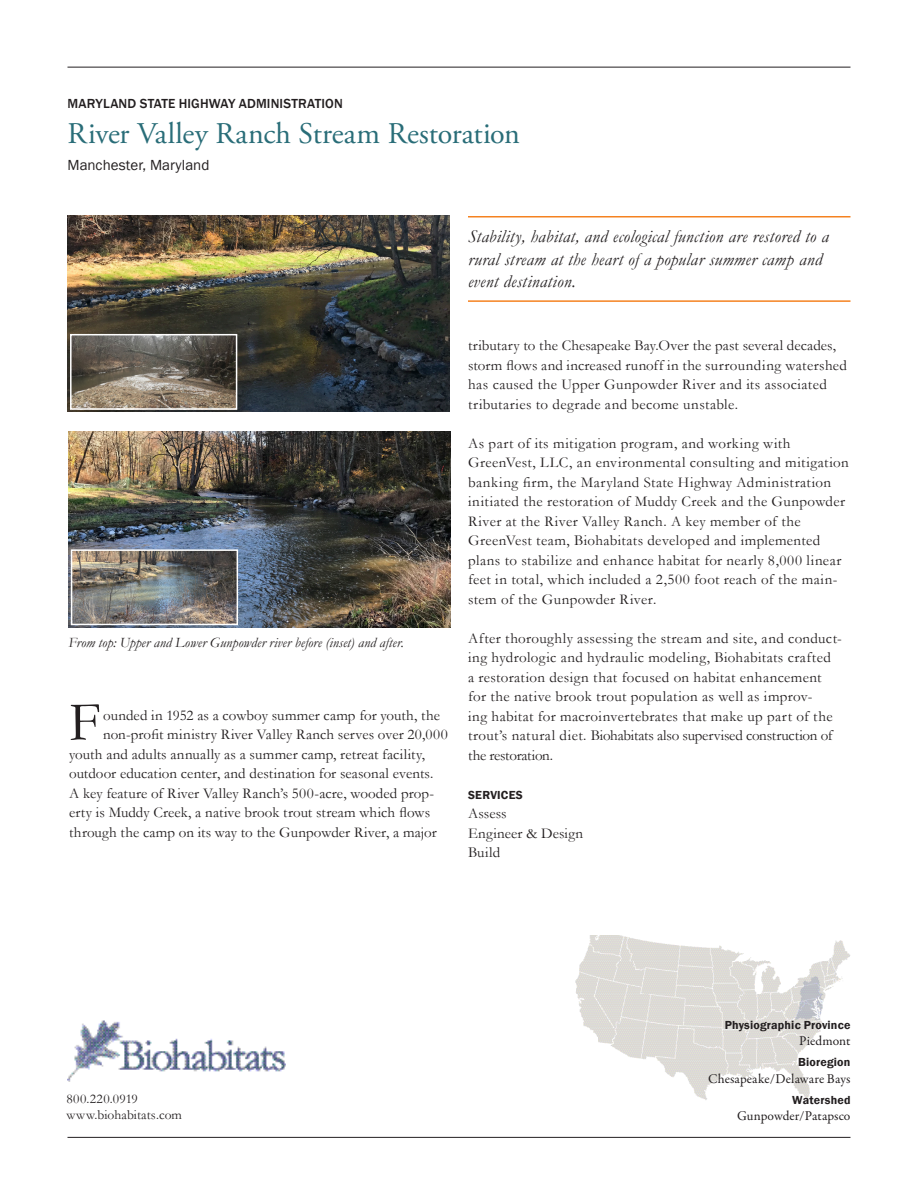
<style>
.page{position:relative;width:918px;height:1188px;background:#fff}
.page>*{position:absolute;margin:0;border:0;box-sizing:border-box;transform-origin:0 0}
.text_with_initial_ca{font:55.5px "Garamond";color:#231f20}
.head_2{font:30px "Adobe Garamond Pro";color:#296d78}
.wow_statement{font:italic 18px/22.5px "Garamond";letter-spacing:.02em;color:#231f20}
.text{font:15px/19.5px "Garamond";letter-spacing:.02em;color:#231f20}
.text_with_initial_ca-2{font:15px "Garamond";letter-spacing:.005em;color:#231f20}
.head_3{font:15px "Franklin Gothic";color:#231f20}
.t1{font:italic 14.25px "Garamond";letter-spacing:.01em;color:#231f20}
.geographic_fact{font:13.5px "Garamond Premr Pro";letter-spacing:.005em;color:#231f20}
.head_1{font:500 13.5px "Franklin Gothic";letter-spacing:.01em;color:#231f20}
.phone_web{font:13.5px "Garamond";letter-spacing:.005em;color:#231f20}
.phone_web-2{font:13.5px "Garamond";letter-spacing:.025em;color:#231f20}
.geographic_subhead{font:600 12px "Franklin Gothic";letter-spacing:.015em;color:#231f20}
.main_subhead__servic{font:600 12px "Franklin Gothic";letter-spacing:.02em;color:#231f20}
</style>
<div class="page">
<img style="left:68px;top:1020px;width:217px;height:61px">
<img style="left:575px;top:935px;width:275px;height:165px">
<hr style="left:468px;top:300px;width:382px;height:2px;background:#f58220">
<hr style="left:468px;top:216px;width:382px;height:2px;background:#f58220">
<hr style="left:68px;top:67px;width:782px;height:1px;background:#231f20">
<hr style="left:68px;top:1137px;width:782px;height:1px;background:#231f20">
<img style="left:69px;top:432px;width:381px;height:195px">
<img style="left:68px;top:216px;width:382px;height:195px">
<img style="left:74px;top:552px;width:161px;height:70px">
<div style="left:71px;top:549px;width:167px;height:76px;border:2px solid #fff"></div>
<img style="left:73px;top:337px;width:161px;height:70px">
<div style="left:70px;top:334px;width:167px;height:76px;border:2px solid #fff"></div>
<p class="head_1" style="left:68px;top:96px;width:277px">MARYLAND STATE HIGHWAY ADMINISTRATION</p>
<p class="head_2" style="left:68px;top:115px;width:454px">River Valley Ranch Stream Restoration</p>
<p class="head_3" style="left:68px;top:156px;width:143px">Manchester, Maryland</p>
<p class="wow_statement" style="left:468px;top:225px;width:362px">Stability, habitat, and ecological function are restored to a rural stream at the heart of a popular summer camp and event destination.</p>
<p class="t1" style="left:68px;top:633px;width:337px">From top: Upper and Lower Gunpowder river before (inset) and after.</p>
<p class="text_with_initial_ca" style="left:69px;top:685px;width:33px">F</p>
<p class="text_with_initial_ca-2" style="left:103px;top:705px;width:338px">ounded in 1952 as a cowboy summer camp for youth, the</p>
<p class="text_with_initial_ca-2" style="left:103px;top:725px;width:346px">non-profit ministry River Valley Ranch serves over 20,000</p>
<p class="text_with_initial_ca-2" style="left:69px;top:744px;width:357px">youth and adults annually as a summer camp, retreat facility,</p>
<p class="text_with_initial_ca-2" style="left:69px;top:764px;width:366px">outdoor education center, and destination for seasonal events.</p>
<p class="text" style="left:69px;top:783px;width:369px">A key feature of River Valley Ranch’s 500-acre, wooded prop&shy;erty is Muddy Creek, a native brook trout stream which flows through the camp on its way to the Gunpowder River, a major</p>
<p class="text" style="left:468px;top:335px;width:380px">tributary to the Chesapeake Bay.Over the past several decades, storm flows and increased runoff in the surrounding watershed has caused the Upper Gunpowder River and its associated tributaries to degrade and become unstable.</p>
<p class="text" style="left:468px;top:433px;width:382px">As part of its mitigation program, and working with GreenVest, LLC, an environmental consulting and mitigation banking firm, the Maryland State Highway Administration initiated the restoration of Muddy Creek and the Gunpowder River at the River Valley Ranch. A key member of the GreenVest team, Biohabitats developed and implemented plans to stabilize and enhance habitat for nearly 8,000 linear feet in total, which included a 2,500 foot reach of the main&shy;stem of the Gunpowder River.</p>
<p class="text" style="left:468px;top:628px;width:375px">After thoroughly assessing the stream and site, and conduct&shy;ing hydrologic and hydraulic modeling, Biohabitats crafted<br>a restoration design that focused on habitat enhancement for the native brook trout population as well as improv-<br>ing habitat for macroinvertebrates that make up part of the trout’s natural diet. Biohabitats also supervised construction of the restoration.</p>
<p class="main_subhead__servic" style="left:468px;top:787px;width:56px">SERVICES</p>
<p class="text" style="left:468px;top:803px;width:40px">Assess</p>
<p class="text" style="left:468px;top:823px;width:117px">Engineer &amp; Design</p>
<p class="text" style="left:468px;top:842px;width:34px">Build</p>
<p class="phone_web-2" style="left:67px;top:1090px;width:73px">800.220.0919</p>
<p class="phone_web" style="left:67px;top:1106px;width:117px">www.biohabitats.com</p>
<p class="geographic_subhead" style="left:725px;top:1018px;width:127px">Physiographic Province</p>
<p class="geographic_fact" style="left:799px;top:1033px;width:53px">Piedmont</p>
<p class="geographic_subhead" style="left:798px;top:1055px;width:54px">Bioregion</p>
<p class="geographic_fact" style="left:708px;top:1070px;width:144px">Chesapeake/Delaware Bays</p>
<p class="geographic_subhead" style="left:792px;top:1092px;width:60px">Watershed</p>
<p class="geographic_fact" style="left:737px;top:1108px;width:115px">Gunpowder/Patapsco</p>
</div>
